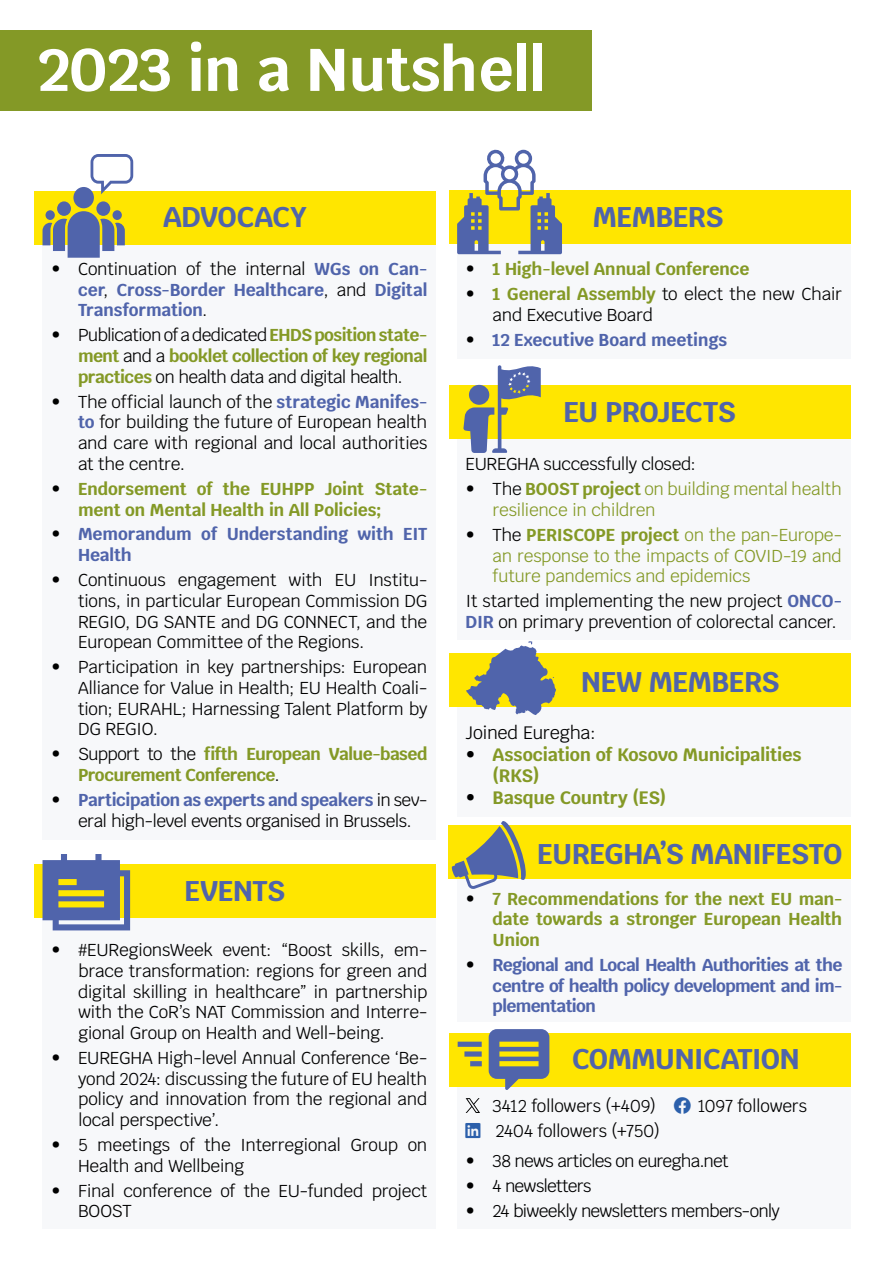
<style>
.page{position:relative;width:893px;height:1263px;background:#fff}
.page>*{position:absolute;margin:0;border:0;box-sizing:border-box;transform-origin:0 0}
.t1{font:700 60px "Krub";color:#fff}
.t2{font:700 28.5px "Krub";letter-spacing:-.02em;color:#5064ab}
.t3{font:700 18px/21.6px "Krub";letter-spacing:-.01em;color:#849926}
.t4{font:18px "Krub";letter-spacing:-.025em;color:#000}
.t5{font:17.25px/20.7px "Krub";letter-spacing:-.02em;color:#000;text-align:justify}
.t6{font:700 17.25px/20.7px "Krub";letter-spacing:-.015em;color:#849926;text-align:justify}
.t7{font:700 17.25px/20.7px "Krub";letter-spacing:-.01em;color:#5064ab;text-align:justify}
.t8{font:17.25px/20.7px "Krub";letter-spacing:-.02em;color:#849926}
.t9{font:700 17.25px/20.7px "Krub";letter-spacing:-.035em;color:#849926}
.t10{font:17.25px "Krub";letter-spacing:-.045em;color:#000}
.t11{font:17.25px "Krub";letter-spacing:-.05em;color:#000}
.s1{font-weight:400;color:#000}
.s2{font-weight:700;color:#5064ab}
.s3{font-weight:700;color:#849926}
.s4{color:#000}
.s5{font-weight:700}
.s6{color:#2c60ab}
</style>
<div class="page">
<div style="left:43px;top:865px;width:393px;height:364px;background:#f7f8fa"></div>
<div style="left:457px;top:831px;width:393px;height:191px;background:#f7f8fa"></div>
<div style="left:457px;top:414px;width:393px;height:225px;background:#f7f8fa"></div>
<div style="left:43px;top:225px;width:393px;height:614px;background:#f7f8fa"></div>
<div style="left:457px;top:242px;width:393px;height:117px;background:#f7f8fa"></div>
<div style="left:34px;top:191px;width:402px;height:53px;background:#ffe600"></div>
<div style="left:96px;top:201px;width:14px;height:15px;background:#5064ab;border-radius:50%"></div>
<div style="left:57px;top:201px;width:14px;height:15px;background:#5064ab;border-radius:50%"></div>
<div style="left:73px;top:187px;width:21px;height:21px;background:#5064ab;border-radius:50%"></div>
<svg style="left:43px;top:211px;width:82px;height:47px"></svg>
<svg style="left:91px;top:154px;width:42px;height:40px"></svg>
<div style="left:34px;top:865px;width:402px;height:53px;background:#ffe600"></div>
<svg style="left:43px;top:854px;width:87px;height:76px"></svg>
<div style="left:449px;top:191px;width:401px;height:53px;background:#ffe600"></div>
<svg style="left:457px;top:149px;width:105px;height:105px"></svg>
<div style="left:449px;top:385px;width:401px;height:53px;background:#ffe600"></div>
<svg style="left:463px;top:365px;width:78px;height:88px"></svg>
<div style="left:449px;top:825px;width:402px;height:53px;background:#ffe600"></div>
<div style="left:457px;top:1055px;width:393px;height:174px;background:#f7f8fa"></div>
<div style="left:449px;top:1033px;width:401px;height:53px;background:#ffe600"></div>
<svg style="left:458px;top:1029px;width:91px;height:61px"></svg>
<div style="left:0;top:30px;width:591px;height:81px;background:#849926"></div>
<div style="left:457px;top:705px;width:394px;height:111px;background:#f7f8fa"></div>
<div style="left:449px;top:653px;width:401px;height:53px;background:#ffe600"></div>
<svg style="left:466px;top:641px;width:90px;height:74px"></svg>
<svg style="left:450px;top:821px;width:77px;height:68px"></svg>
<svg style="left:466px;top:1098px;width:14px;height:15px"></svg>
<h1 class="t1" style="left:37px;top:35px;width:510px">2023 in a Nutshell</h1>
<h2 class="t2" style="left:163px;top:201px;width:145px">ADVOCACY</h2>
<h2 class="t2" style="left:593px;top:201px;width:132px">MEMBERS</h2>
<p class="t7" style="left:78px;top:259px;width:351px;text-indent:-27px"><span class="s1">• Continuation of the internal</span> WGs on Can&shy;cer<span class="s1">,</span> Cross-Border Healthcare<span class="s1">, and</span> Digital Transformation<span class="s1">.</span></p>
<p class="t6" style="left:78px;top:325px;width:351px;text-indent:-27px"><span class="s1">• Publication of a dedicated</span> EHDS position state&shy;ment <span class="s1">and a</span> booklet collection of key regional practices <span class="s1">on health data and digital health.</span></p>
<p class="t5" style="left:78px;top:391px;width:351px;text-indent:-27px">• The official launch of the <span class="s2">strategic Manifes&shy;to</span> for building the future of European health and care with regional and local authorities at the centre.</p>
<p class="t6" style="left:78px;top:478px;width:351px;text-indent:-27px"><span class="s1">•</span> Endorsement of the EUHPP Joint State&shy;ment on Mental Health in All Policies;</p>
<p class="t7" style="left:78px;top:524px;width:351px;text-indent:-27px"><span class="s1">•</span> Memorandum of Understanding with EIT<br>Health</p>
<p class="t5" style="left:78px;top:570px;width:351px;text-indent:-27px">• Continuous engagement with EU Institu&shy;tions, in particular European Commission DG REGIO, DG SANTE and DG CONNECT, and the European Committee of the Regions.</p>
<p class="t5" style="left:78px;top:657px;width:351px;text-indent:-27px">• Participation in key partnerships: European Alliance for Value in Health; EU Health Coali&shy;tion; EURAHL; Harnessing Talent Platform by DG REGIO.</p>
<p class="t9" style="left:78px;top:744px;width:351px;text-indent:-27px"><span class="s1">• Support to the</span> fifth European Value-based<br>Procurement Conference<span class="s1">.</span></p>
<p class="t5" style="left:78px;top:789px;width:351px;text-indent:-27px">• <span class="s2">Participation as experts and speakers</span> in sev&shy;eral high-level events organised in Brussels.</p>
<h2 class="t2" style="left:185px;top:874px;width:102px">EVENTS</h2>
<p class="t5" style="left:78px;top:940px;width:351px;text-indent:-27px">• #EURegionsWeek event: “Boost skills, em&shy;brace transformation: regions for green and digital skilling in healthcare” in partnership with the CoR’s NAT Commission and Interre&shy;gional Group on Health and Well-being.</p>
<p class="t5" style="left:78px;top:1047px;width:351px;text-indent:-27px">• EUREGHA High-level Annual Conference ‘Be&shy;yond 2024: discussing the future of EU health policy and innovation from the regional and local perspective’.</p>
<p class="t5" style="left:78px;top:1134px;width:351px;text-indent:-27px">• 5 meetings of the Interregional Group on<br>Health and Wellbeing</p>
<p class="t5" style="left:78px;top:1180px;width:351px;text-indent:-27px">• Final conference of the EU-funded project<br>BOOST</p>
<p class="t6" style="left:466px;top:259px;width:285px"><span class="s1">•</span> 1 High-level Annual Conference</p>
<p class="t5" style="left:493px;top:284px;width:351px;text-indent:-27px">• <span class="s3">1 General Assembly</span> to elect the new Chair and Executive Board</p>
<p class="t7" style="left:466px;top:330px;width:263px"><span class="s1">•</span> 12 Executive Board meetings</p>
<h2 class="t2" style="left:563px;top:396px;width:174px">EU PROJECTS</h2>
<p class="t5" style="left:466px;top:454px;width:232px">EUREGHA successfully closed:</p>
<p class="t8" style="left:493px;top:479px;width:351px;text-indent:-27px"><span class="s4">• The</span> <span class="s5">BOOST project</span> on building mental health resilience in children</p>
<p class="t8" style="left:493px;top:524px;width:351px;text-align:justify;text-indent:-27px"><span class="s4">• The</span> <span class="s5">PERISCOPE project</span> on the pan-Europe&shy;an response to the impacts of COVID-19 and future pandemics and epidemics</p>
<p class="t5" style="left:466px;top:591px;width:378px">It started implementing the new project <span class="s2">ONCO-<br>DIR</span> on primary prevention of colorectal cancer.</p>
<h2 class="t2" style="left:581px;top:665px;width:200px">NEW MEMBERS</h2>
<p class="t4" style="left:466px;top:717px;width:132px">Joined Euregha:</p>
<p class="t3" style="left:493px;top:743px;width:310px;text-indent:-27px"><span class="s1">•</span> Association of Kosovo Municipalities (RKS)</p>
<p class="t3" style="left:466px;top:787px;width:202px"><span class="s1">•</span> Basque Country (ES)</p>
<h2 class="t2" style="left:537px;top:837px;width:307px">EUREGHA’S MANIFESTO</h2>
<p class="t6" style="left:493px;top:888px;width:351px;text-indent:-27px"><span class="s1">•</span> 7 Recommendations for the next EU man&shy;date towards a stronger European Health Union</p>
<p class="t7" style="left:493px;top:954px;width:351px;text-indent:-27px"><span class="s1">•</span> Regional and Local Health Authorities at the centre of health policy development and im&shy;plementation</p>
<h2 class="t2" style="left:572px;top:1042px;width:229px">COMMUNICATION</h2>
<p class="t5" style="left:492px;top:1096px;width:316px">3412 followers (+409) <span class="s6">□□</span> 1097 followers</p>
<p class="t5" style="left:466px;top:1121px;width:196px"><span class="s6">●■■</span> 2404 followers (+750)</p>
<p class="t11" style="left:466px;top:1146px;width:264px">• 38 news articles on euregha.net</p>
<p class="t10" style="left:466px;top:1171px;width:127px">• 4 newsletters</p>
<p class="t10" style="left:466px;top:1196px;width:316px">• 24 biweekly newsletters members-only</p>
</div>
